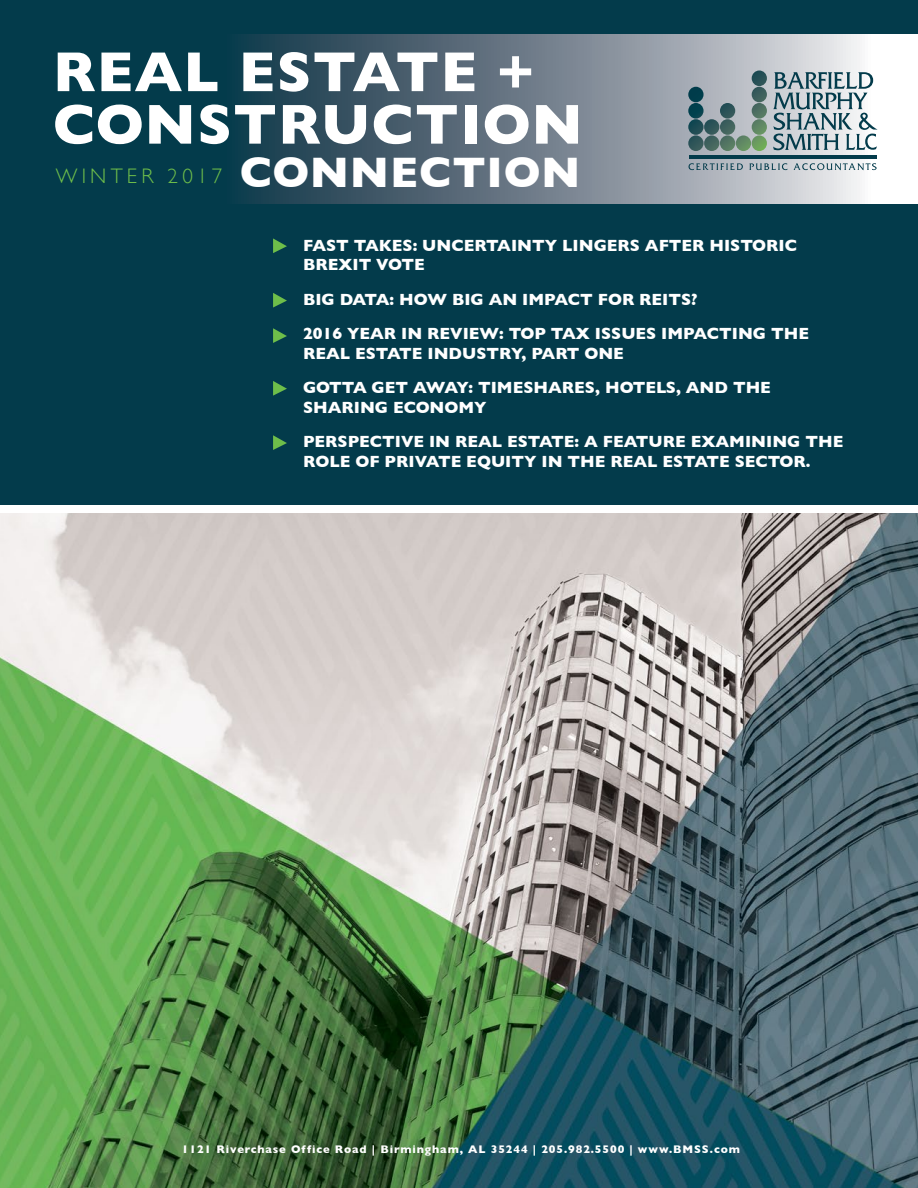
<style>
.page{position:relative;width:918px;height:1188px;background:#fff}
.page>*{position:absolute;margin:0;border:0;box-sizing:border-box;transform-origin:0 0}
.t1{font:700 57px/52.5px "Gill Sans";letter-spacing:.02em;color:#fff}
.t2{font:700 43.5px "Gill Sans";letter-spacing:.02em;color:#fff}
.t3{font:300 21px "Gill Sans";letter-spacing:.2em;color:#6ebe4a}
.t4{font:700 16.5px/34.5px "Gill Sans";color:#fff}
.t5{font:700 11.25px "Gill Sans";letter-spacing:.08em;color:#fff}
</style>
<div class="page">
<img style="left:0;top:513px;width:918px;height:675px">
<div style="left:0;top:0;width:918px;height:504px;background:#033b4b"></div>
<svg style="left:241px;top:35px;width:677px;height:168px"></svg>
<hr style="left:689px;top:155px;width:188px;height:4px;background:#033b4b">
<svg style="left:688px;top:70px;width:79px;height:81px"></svg>
<svg style="left:773px;top:72px;width:105px;height:78px"></svg>
<svg style="left:689px;top:163px;width:54px;height:7px"></svg>
<svg style="left:749px;top:163px;width:128px;height:7px"></svg>
<svg style="left:273px;top:238px;width:14px;height:15px"></svg>
<svg style="left:273px;top:293px;width:14px;height:15px"></svg>
<svg style="left:273px;top:328px;width:14px;height:15px"></svg>
<svg style="left:273px;top:381px;width:14px;height:15px"></svg>
<svg style="left:273px;top:435px;width:14px;height:15px"></svg>
<h1 class="t1" style="left:53px;top:44px;width:532px">REAL ESTATE +<br>CONSTRUCTION</h1>
<p class="t3" style="left:56px;top:159px;width:168px">WINTER 2017</p>
<h2 class="t2" style="left:240px;top:138px;width:342px">CONNECTION</h2>
<p class="t4" style="left:303px;top:235px;width:495px;line-height:19.5px">FAST TAKES: UNCERTAINTY LINGERS AFTER HISTORIC<br>BREXIT VOTE</p>
<p class="t4" style="left:303px;top:282px;width:507px">BIG DATA: HOW BIG AN IMPACT FOR REITS?<br>2016 YEAR IN REVIEW: TOP TAX ISSUES IMPACTING THE</p>
<p class="t4" style="left:303px;top:336px;width:469px">REAL ESTATE INDUSTRY, PART ONE<br>GOTTA GET AWAY: TIMESHARES, HOTELS, AND THE</p>
<p class="t4" style="left:303px;top:390px;width:542px">SHARING ECONOMY<br>PERSPECTIVE IN REAL ESTATE: A FEATURE EXAMINING THE</p>
<p class="t4" style="left:303px;top:444px;width:509px">ROLE OF PRIVATE EQUITY IN THE REAL ESTATE SECTOR.</p>
<p class="t5" style="left:182px;top:1140px;width:560px">1121 Riverchase Office Road | Birmingham, AL 35244 | 205.982.5500 | www.BMSS.com</p>
</div>
